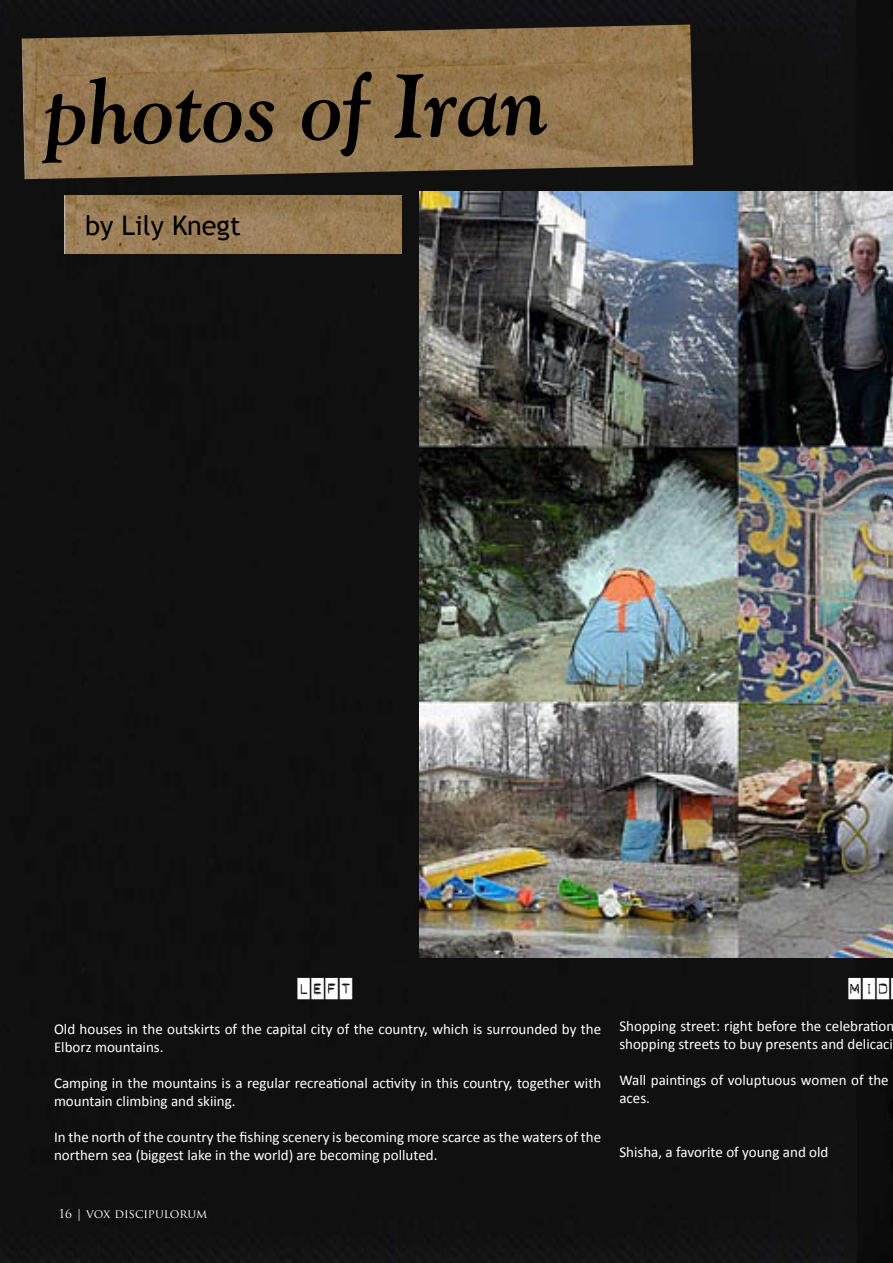
<style>
.page{position:relative;width:893px;height:1263px;background:#101010}
.page>*{position:absolute;margin:0;border:0;box-sizing:border-box;transform-origin:0 0}
.t1{font:italic 700 90px "Goudy Old Style BT";color:#000}
.t2{font:27px "Trebuchet MS";color:#000}
.t3{font:21px "My Stuff S Caps SSK";color:#fff}
.t4{font:15px/18px "Calibri";color:#fff}
.t5{font:12px "Trajan Pro";letter-spacing:-.005em;color:#fff}
</style>
<div class="page">
<img style="left:21px;top:25px;width:672px;height:154px">
<img style="left:419px;top:192px;width:474px;height:765px">
<img style="left:64px;top:196px;width:337px;height:58px">
<h1 class="t1" style="left:43px;top:58px;width:505px;rotate:-1deg">photos of Iran</h1>
<h2 class="t2" style="left:85px;top:210px;width:157px">by Lily Knegt</h2>
<h3 class="t3" style="left:299px;top:978px;width:58px">left</h3>
<p class="t4" style="left:54px;top:1020px;width:549px">Old houses in the outskirts of the capital city of the country, which is surrounded by the<br>Elborz mountains.</p>
<p class="t4" style="left:54px;top:1074px;width:549px">Camping in the mountains is a regular recreational activity in this country, together with mountain climbing and skiing.</p>
<p class="t4" style="left:54px;top:1128px;width:549px">In the north of the country the fishing scenery is becoming more scarce as the waters of the northern sea (biggest lake in the world) are becoming polluted.</p>
<p class="t5" style="left:58px;top:1206px;width:150px">16 | VOX DISCIPULORUM</p>
<h3 class="t3" style="left:850px;top:978px;width:44px">mid</h3>
<p class="t4" style="left:619px;top:1016px;width:276px">Shopping street: right before the celebration shopping streets to buy presents and delicaci</p>
<p class="t4" style="left:619px;top:1070px;width:271px">Wall paintings of voluptuous women of the aces.</p>
<p class="t4" style="left:619px;top:1142px;width:211px">Shisha, a favorite of young and old</p>
</div>
